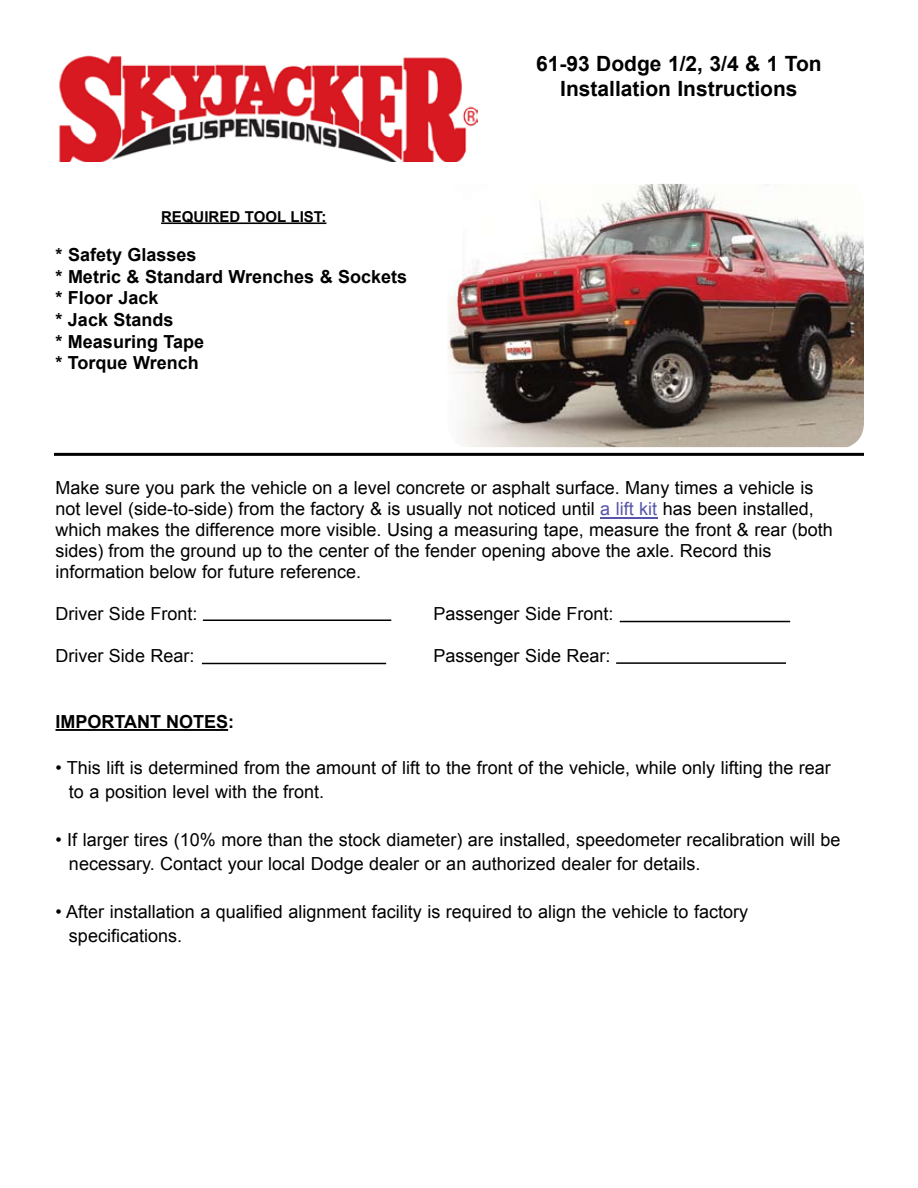
<style>
.page{position:relative;width:918px;height:1188px;background:#fff}
.page>*{position:absolute;margin:0;border:0;box-sizing:border-box;transform-origin:0 0}
.t1{font:700 21px/25.2px "Arial";color:#000;text-align:center}
.t2{font:18px/21px "Arial";color:#000}
.t3{font:700 18px/21.6px "Arial";color:#000}
.t4{font:700 15px "Arial";color:#000}
.s1{color:#55a}
</style>
<div class="page">
<img style="left:59px;top:55px;width:418px;height:107px">
<hr style="left:161px;top:222px;width:165px;height:2px;background:#000">
<img style="left:447px;top:184px;width:417px;height:263px">
<hr style="left:56px;top:729px;width:172px;height:2px;background:#000">
<hr style="left:600px;top:517px;width:57px;height:1px;background:#55a">
<hr style="left:203px;top:620px;width:188px;height:1px;background:#000">
<hr style="left:202px;top:663px;width:184px;height:1px;background:#000">
<hr style="left:620px;top:621px;width:170px;height:1px;background:#000">
<hr style="left:616px;top:662px;width:170px;height:2px;background:#000">
<hr style="left:54px;top:453px;width:810px;height:3px;background:#000">
<p class="t4" style="left:161px;top:207px;width:167px">Required Tool List:</p>
<p class="t3" style="left:55px;top:245px;width:353px">* Safety Glasses<br>* Metric &amp; Standard Wrenches &amp; Sockets * Floor Jack<br>* Jack Stands<br>* Measuring Tape<br>* Torque Wrench</p>
<p class="t1" style="left:536px;top:52px;width:287px">61-93 Dodge 1/2, 3/4 &amp; 1 Ton<br>Installation Instructions</p>
<p class="t2" style="left:55px;top:477px;width:779px">Make sure you park the vehicle on a level concrete or asphalt surface. Many times a vehicle is not level (side-to-side) from the factory &amp; is usually not noticed until <span class="s1">a lift kit</span> has been installed, which makes the difference more visible. Using a measuring tape, measure the front &amp; rear (both sides) from the ground up to the center of the fender opening above the axle. Record this information below for future reference.</p>
<p class="t2" style="left:55px;top:603px;width:144px">Driver Side Front:</p>
<p class="t2" style="left:433px;top:603px;width:182px">Passenger Side Front:</p>
<p class="t2" style="left:55px;top:645px;width:141px">Driver Side Rear:</p>
<p class="t2" style="left:433px;top:645px;width:179px">Passenger Side Rear:</p>
<p class="t3" style="left:55px;top:712px;width:180px">IMPORTANT NOTES :</p>
<p class="t2" style="left:69px;top:756px;width:763px;line-height:24px;text-indent:-13px">• This lift is determined from the amount of lift to the front of the vehicle, while only lifting the rear to a position level with the front.</p>
<p class="t2" style="left:69px;top:828px;width:773px;line-height:24px;text-indent:-14px">• If larger tires (10% more than the stock diameter) are installed, speedometer recalibration will be necessary. Contact your local Dodge dealer or an authorized dealer for details.</p>
<p class="t2" style="left:69px;top:900px;width:681px;line-height:24px;text-indent:-14px">• After installation a qualified alignment facility is required to align the vehicle to factory specifications.</p>
</div>
